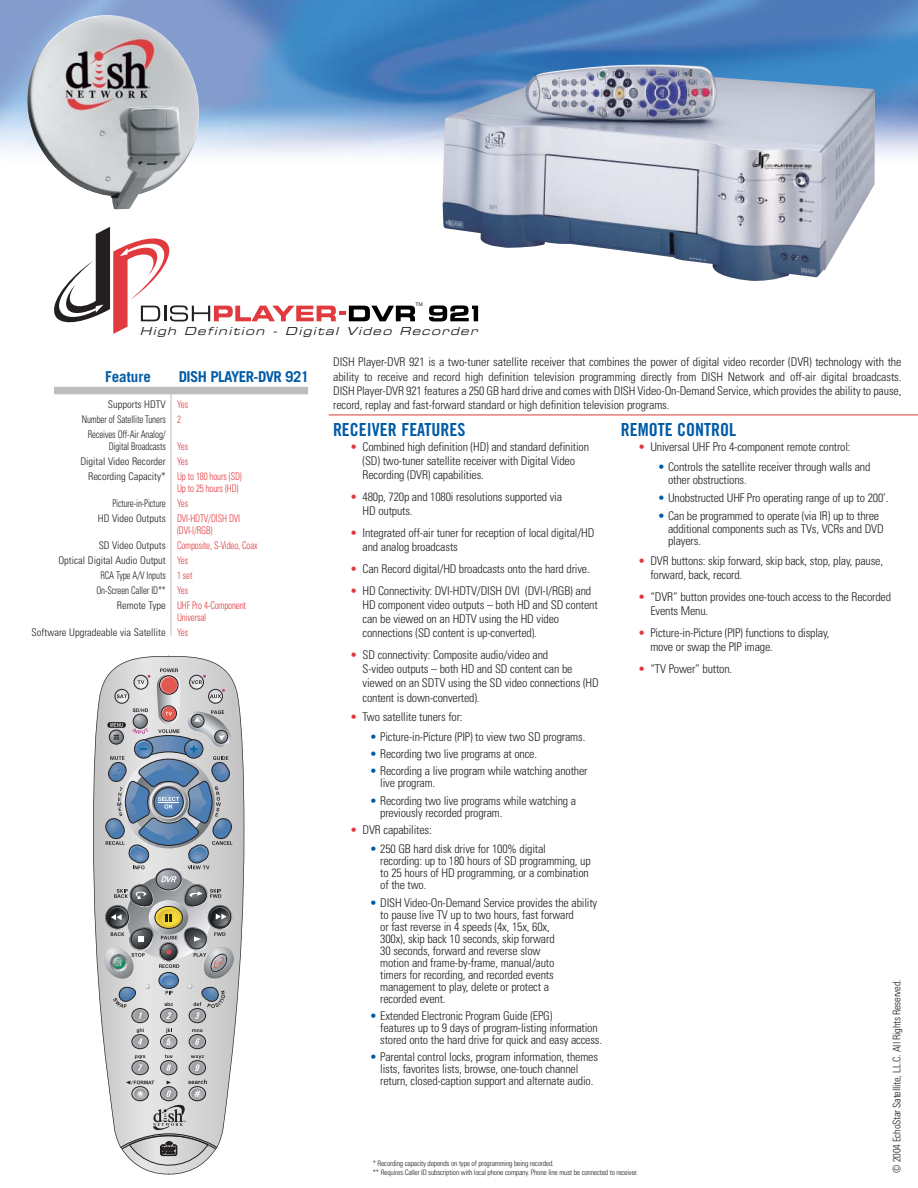
<style>
.page{position:relative;width:918px;height:1188px;background:#fff}
.page>*{position:absolute;margin:0;border:0;box-sizing:border-box;transform-origin:0 0}
.t1{font:18px "Trade Gothic Bold Cond Twenty";color:#005ba6}
.t2{font:700 15px "Trade Gothic";letter-spacing:-.04em;color:#005ba6}
.t3{font:700 15px "Trade Gothic";color:#005ba6}
.t4{font:300 condensed 12px/12px "Univers";letter-spacing:-.015em;color:#231f1f}
.t5{font:italic 11.1px "Eurostile Extended Two";color:#231f1f}
.t6{font:300 condensed 10.5px/15px "Univers";letter-spacing:-.015em;color:#231f1f}
.t7{font:300 condensed 10.5px "Univers";letter-spacing:-.015em;color:#231f1f;scale:.85 1}
.t8{font:300 condensed 10.5px "Univers";letter-spacing:-.015em;color:#e0393e;scale:.85 1}
.t9{font:300 condensed 7.5px/9px "Univers";letter-spacing:-.02em;color:#231f1f}
.t10{font:5.1px "Helvetica Neue";color:#231f1f}
.s1{color:#e0393e}
.s2{color:#231f1f}
.s3{color:#005ba6}
</style>
<div class="page">
<img style="left:0;top:0;width:918px;height:157px">
<img style="left:442px;top:64px;width:435px;height:217px">
<hr style="left:329px;top:415px;width:589px;height:1px;background:#e0393e">
<div style="left:54px;top:387px;width:254px;height:7px;background:#bcbec0"></div>
<svg style="left:93px;top:656px;width:151px;height:518px"></svg>
<img style="left:155px;top:869px;width:28px;height:7px">
<img style="left:156px;top:869px;width:25px;height:7px">
<div style="left:156px;top:869px;width:25px;height:21px;border:1px solid #231f1f;border-radius:50%"></div>
<img style="left:161px;top:1019px;width:16px;height:3px">
<div style="left:160px;top:1008px;width:17px;height:15px;border:1px solid #231f1f;border-radius:50%"></div>
<img style="left:133px;top:1019px;width:15px;height:3px">
<div style="left:132px;top:1008px;width:17px;height:15px;border:1px solid #231f1f;border-radius:50%"></div>
<img style="left:190px;top:1019px;width:16px;height:3px">
<div style="left:189px;top:1008px;width:17px;height:15px;border:1px solid #231f1f;border-radius:50%"></div>
<img style="left:161px;top:1035px;width:16px;height:14px">
<div style="left:160px;top:1034px;width:17px;height:15px;border:1px solid #231f1f;border-radius:50%"></div>
<img style="left:133px;top:1035px;width:15px;height:13px">
<div style="left:132px;top:1034px;width:17px;height:15px;border:1px solid #231f1f;border-radius:50%"></div>
<img style="left:190px;top:1035px;width:16px;height:13px">
<div style="left:189px;top:1034px;width:17px;height:15px;border:1px solid #231f1f;border-radius:50%"></div>
<img style="left:161px;top:1061px;width:16px;height:13px">
<div style="left:160px;top:1060px;width:17px;height:15px;border:1px solid #231f1f;border-radius:50%"></div>
<img style="left:133px;top:1061px;width:15px;height:13px">
<div style="left:132px;top:1060px;width:17px;height:15px;border:1px solid #231f1f;border-radius:50%"></div>
<img style="left:190px;top:1061px;width:16px;height:13px">
<div style="left:189px;top:1060px;width:17px;height:15px;border:1px solid #231f1f;border-radius:50%"></div>
<svg style="left:192px;top:1029px;width:11px;height:3px"></svg>
<svg style="left:165px;top:1055px;width:8px;height:3px"></svg>
<svg style="left:137px;top:1028px;width:7px;height:17px"></svg>
<svg style="left:163px;top:1028px;width:12px;height:19px"></svg>
<svg style="left:195px;top:1038px;width:5px;height:7px"></svg>
<svg style="left:135px;top:1055px;width:10px;height:16px"></svg>
<svg style="left:166px;top:1064px;width:5px;height:7px"></svg>
<svg style="left:191px;top:1055px;width:13px;height:16px"></svg>
<svg style="left:121px;top:1080px;width:96px;height:86px"></svg>
<svg style="left:105px;top:668px;width:128px;height:201px"></svg>
<svg style="left:100px;top:876px;width:138px;height:143px"></svg>
<hr style="left:171px;top:393px;width:1px;height:243px;background:#bcbec0">
<svg style="left:54px;top:227px;width:361px;height:107px"></svg>
<svg style="left:429px;top:305px;width:49px;height:16px"></svg>
<img style="left:26px;top:14px;width:174px;height:195px">
<p class="t10" style="left:415px;top:303px;width:9px">TM</p>
<p class="t5" style="left:140px;top:327px;width:342px">High Definition - Digital Video Recorder</p>
<p class="t3" style="left:105px;top:372px;width:47px">Feature</p>
<p class="t2" style="left:179px;top:372px;width:132px">DISH PLAYER-DVR 921</p>
<p class="t6" style="left:108px;top:398px;width:82px">Supports HDTV <span class="s1">Yes</span></p>
<p class="t7" style="left:82px;top:415px;width:118px">Number of Satellite Tuners <span class="s1">2</span></p>
<p class="t7" style="left:88px;top:430px;width:93px">Receives Off-Air Analog/</p>
<p class="t7" style="left:109px;top:442px;width:95px">Digital Broadcasts <span class="s1">Yes</span></p>
<p class="t6" style="left:80px;top:455px;width:109px">Digital Video Recorder <span class="s1">Yes</span></p>
<p class="t6" style="left:88px;top:470px;width:155px">Recording Capacity* <span class="s1">Up to 180 hours (SD)</span></p>
<p class="t8" style="left:177px;top:484px;width:74px">Up to 25 hours (HD)</p>
<p class="t7" style="left:112px;top:499px;width:91px">Picture-in-Picture <span class="s1">Yes</span></p>
<p class="t8" style="left:98px;top:514px;width:169px"><span class="s2">HD Video Outputs</span> DVI-HDTV/DISH DVI</p>
<p class="t8" style="left:177px;top:526px;width:43px">(DVI-I/RGB)</p>
<p class="t8" style="left:99px;top:541px;width:189px"><span class="s2">SD Video Outputs</span> Composite, S-Video, Coax</p>
<p class="t6" style="left:58px;top:554px;width:131px">Optical Digital Audio Output <span class="s1">Yes</span></p>
<p class="t7" style="left:101px;top:571px;width:110px">RCA Type A/V Inputs <span class="s1">1 set</span></p>
<p class="t7" style="left:96px;top:586px;width:109px">On-Screen Caller ID** <span class="s1">Yes</span></p>
<p class="t8" style="left:117px;top:601px;width:154px"><span class="s2">Remote Type</span> UHF Pro 4-Component</p>
<p class="t6" style="left:32px;top:611px;width:176px;text-indent:145px"><span class="s1">Universal<br></span>Software Upgradeable via Satellite <span class="s1">Yes</span></p>
<p class="t4" style="left:333px;top:356px;width:570px;line-height:14.2px;text-align:justify">DISH Player-DVR 921 is a two-tuner satellite receiver that combines the power of digital video recorder (DVR) technology with the ability to receive and record high definition television programming directly from DISH Network and off-air digital broadcasts.<br>DISH Player-DVR 921 features a 250 GB hard drive and comes with DISH Video-On-Demand Service, which provides the ability to pause, record, replay and fast-forward standard or high definition television programs.</p>
<h1 class="t1" style="left:333px;top:423px;width:134px">RECEIVER FEATURES</h1>
<p class="t4" style="left:363px;top:441px;width:228px;line-height:14.2px;text-indent:-12px"><span class="s1">•</span> Combined high definition (HD) and standard definition (SD) two-tuner satellite receiver with Digital Video<br>Recording (DVR) capabilities.</p>
<p class="t4" style="left:363px;top:491px;width:201px;line-height:14.2px;text-indent:-12px"><span class="s1">•</span> 480p, 720p and 1080i resolutions supported via<br>HD outputs.</p>
<p class="t4" style="left:363px;top:527px;width:233px;line-height:14.2px;text-indent:-12px"><span class="s1">•</span> Integrated off-air tuner for reception of local digital/HD and analog broadcasts</p>
<p class="t4" style="left:350px;top:564px;width:241px"><span class="s1">•</span> Can Record digital/HD broadcasts onto the hard drive.</p>
<p class="t4" style="left:363px;top:584px;width:237px;line-height:14.2px;text-indent:-12px"><span class="s1">•</span> HD Connectivity: DVI-HDTV/DISH DVI (DVI-I/RGB) and HD component video outputs – both HD and SD content can be viewed on an HDTV using the HD video connections (SD content is up-converted).</p>
<p class="t4" style="left:363px;top:649px;width:238px;line-height:14.2px;text-indent:-12px"><span class="s1">•</span> SD connectivity: Composite audio/video and<br>S-video outputs – both HD and SD content can be viewed on an SDTV using the SD video connections (HD content is down-converted).</p>
<p class="t4" style="left:350px;top:712px;width:114px"><span class="s1">•</span> Two satellite tuners for:</p>
<p class="t4" style="left:370px;top:732px;width:217px"><span class="s3">•</span> Picture-in-Picture (PIP) to view two SD programs.</p>
<p class="t4" style="left:370px;top:749px;width:169px"><span class="s3">•</span> Recording two live programs at once.</p>
<p class="t4" style="left:380px;top:766px;width:209px;text-indent:-10px"><span class="s3">•</span> Recording a live program while watching another live program.</p>
<p class="t4" style="left:380px;top:795px;width:197px;text-indent:-10px"><span class="s3">•</span> Recording two live programs while watching a previously recorded program.</p>
<p class="t4" style="left:350px;top:825px;width:83px"><span class="s1">•</span> DVR capabilites:</p>
<p class="t4" style="left:380px;top:844px;width:212px;text-indent:-10px"><span class="s3">•</span> 250 GB hard disk drive for 100% digital recording: up to 180 hours of SD programming, up to 25 hours of HD programming, or a combination of the two.</p>
<p class="t4" style="left:380px;top:898px;width:219px;text-indent:-10px"><span class="s3">•</span> DISH Video-On-Demand Service provides the ability to pause live TV up to two hours, fast forward<br>or fast reverse in 4 speeds (4x, 15x, 60x,<br>300x), skip back 10 seconds, skip forward<br>30 seconds, forward and reverse slow<br>motion and frame-by-frame, manual/auto<br>timers for recording, and recorded events management to play, delete or protect a<br>recorded event.</p>
<p class="t4" style="left:380px;top:1011px;width:223px;text-indent:-10px"><span class="s3">•</span> Extended Electronic Program Guide (EPG)<br>features up to 9 days of program-listing information stored onto the hard drive for quick and easy access.</p>
<p class="t4" style="left:380px;top:1052px;width:219px;text-indent:-10px"><span class="s3">•</span> Parental control locks, program information, themes lists, favorites lists, browse, one-touch channel return, closed-caption support and alternate audio.</p>
<h1 class="t1" style="left:621px;top:423px;width:117px">REMOTE CONTROL</h1>
<p class="t4" style="left:638px;top:442px;width:214px"><span class="s1">•</span> Universal UHF Pro 4-component remote control:</p>
<p class="t4" style="left:668px;top:462px;width:204px;line-height:12.8px;text-indent:-10px"><span class="s3">•</span> Controls the satellite receiver through walls and other obstructions.</p>
<p class="t4" style="left:658px;top:493px;width:232px"><span class="s3">•</span> Unobstructed UHF Pro operating range of up to 200’.</p>
<p class="t4" style="left:668px;top:510px;width:217px;line-height:12.8px;text-indent:-10px"><span class="s3">•</span> Can be programmed to operate (via IR) up to three additional components such as TVs, VCRs and DVD players.</p>
<p class="t4" style="left:650px;top:555px;width:234px;line-height:14.2px;text-indent:-12px"><span class="s1">•</span> DVR buttons: skip forward, skip back, stop, play, pause, forward, back, record.</p>
<p class="t4" style="left:650px;top:591px;width:242px;line-height:14.2px;text-indent:-12px"><span class="s1">•</span> “DVR” button provides one-touch access to the Recorded<br>Events Menu.</p>
<p class="t4" style="left:650px;top:627px;width:181px;line-height:14.2px;text-indent:-12px"><span class="s1">•</span> Picture-in-Picture (PIP) functions to display, move or swap the PIP image.</p>
<p class="t4" style="left:638px;top:664px;width:96px"><span class="s1">•</span> “TV Power” button.</p>
<p class="t6" style="left:890px;top:1173px;width:194px;rotate:-90deg">© 2004 EchoStar Satellite, L.L.C. All Rights Reserved.</p>
<p class="t9" style="left:373px;top:1159px;width:267px">* Recording capacity depends on type of programming being recorded.<br>** Requires Caller ID subscription with local phone company. Phone line must be connected to receiver.</p>
</div>
